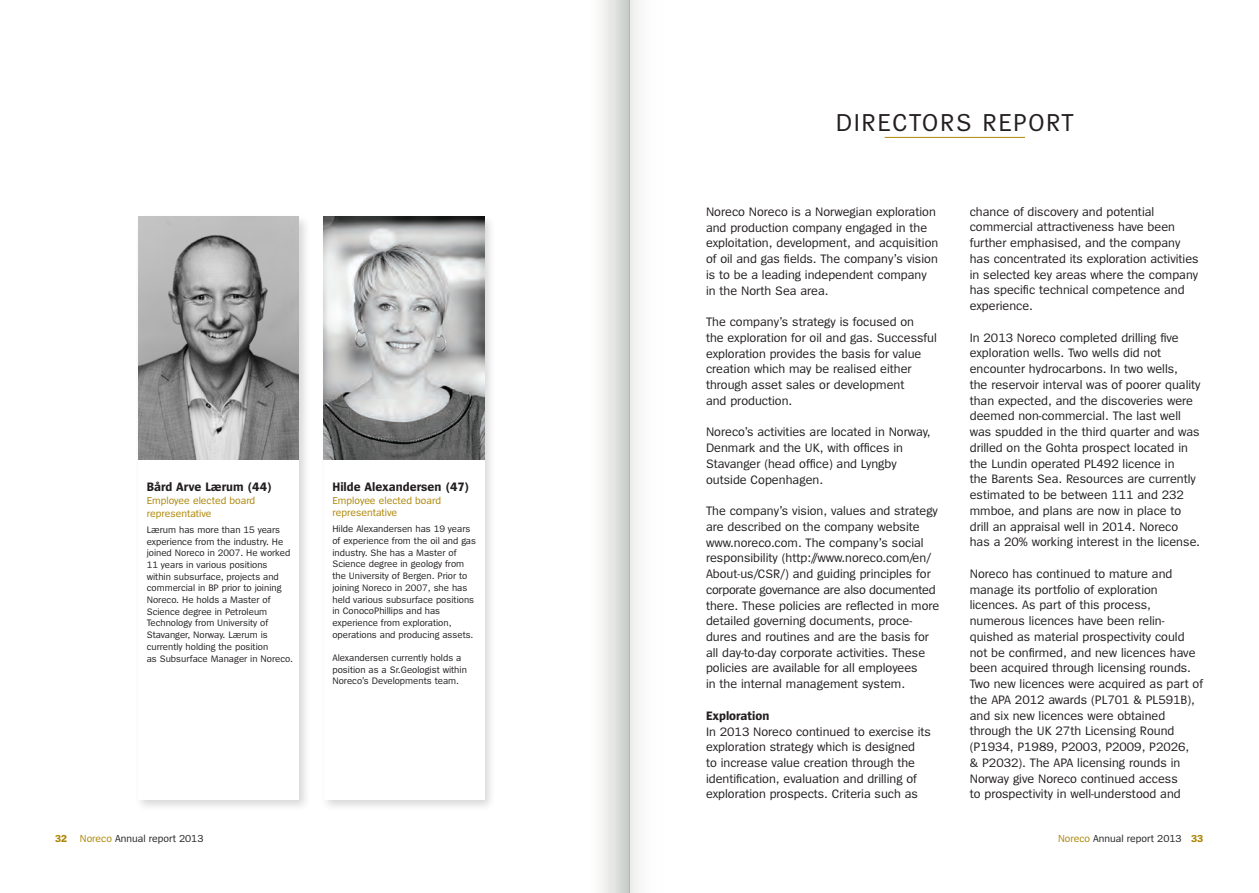
<style>
.page{position:relative;width:1259px;height:893px;background:#fff}
.page>*{position:absolute;margin:0;border:0;box-sizing:border-box;transform-origin:0 0}
.t1{font:25.5px "Spiegel";letter-spacing:.06em;color:#231f20}
.Brødtekst_1{font:12.75px/15.8px "Spiegel";color:#231f20}
.Brødtekst_1-2{font:700 12.75px "Spiegel";color:#231f20}
.t2{font:10.5px/12.6px "Spiegel";color:#ad8504}
.t3{font:10.5px "Spiegel";color:#231f20}
.t4{font:9.75px/11.7px "Spiegel";color:#231f20}
.s1{font-weight:700;color:#ad8504}
.s2{color:#ad8504}
</style>
<div class="page">
<hr style="left:884px;top:137px;width:141px;height:1px;background:#ad8504">
<div style="left:320px;top:213px;width:176px;height:599px;background:#231f20;opacity:.18"></div>
<div style="left:324px;top:217px;width:160px;height:582px;background:#fff"></div>
<img style="left:324px;top:217px;width:160px;height:242px">
<div style="left:134px;top:213px;width:177px;height:599px;background:#231f20;opacity:.18"></div>
<div style="left:138px;top:217px;width:160px;height:582px;background:#fff"></div>
<img style="left:138px;top:217px;width:160px;height:242px">
<div style="left:629px;top:0;width:52px;height:893px;background:linear-gradient(to right,#f2f3f2,#fff)"></div>
<div style="left:586px;top:0;width:43px;height:893px;background:linear-gradient(to right,#fff,#cdcfcd)"></div>
<p class="Brødtekst_1-2" style="left:147px;top:481px;width:127px">Bård Arve Lærum (44)</p>
<p class="t2" style="left:147px;top:495px;width:110px">Employee elected board representative</p>
<p class="t4" style="left:147px;top:524px;width:148px">Lærum has more than 15 years experience from the industry. He joined Noreco in 2007. He worked<br>11 years in various positions within subsurface, projects and commercial in BP prior to joining<br>Noreco. He holds a Master of<br>Science degree in Petroleum<br>Technology from University of<br>Stavanger, Norway. Lærum is currently holding the position<br>as Subsurface Manager in Noreco.</p>
<p class="Brødtekst_1-2" style="left:332px;top:480px;width:138px">Hilde Alexandersen (47)</p>
<p class="t2" style="left:332px;top:494px;width:110px">Employee elected board</p>
<p class="t2" style="left:332px;top:507px;width:66px">representative</p>
<p class="t4" style="left:332px;top:523px;width:145px">Hilde Alexandersen has 19 years of experience from the oil and gas industry. She has a Master of<br>Science degree in geology from the University of Bergen. Prior to joining Noreco in 2007, she has held various subsurface positions in ConocoPhillips and has experience from exploration, operations and producing assets.</p>
<p class="t4" style="left:332px;top:652px;width:136px">Alexandersen currently holds a position as a Sr.Geologist within<br>Noreco’s Developments team.</p>
<p class="t1" style="left:836px;top:109px;width:239px">DIRECTORS REPORT</p>
<p class="Brødtekst_1" style="left:706px;top:204px;width:234px">Noreco Noreco is a Norwegian exploration and production company engaged in the exploitation, development, and acquisition of oil and gas fields. The company’s vision is to be a leading independent company in the North Sea area.</p>
<p class="Brødtekst_1" style="left:706px;top:314px;width:232px">The company’s strategy is focused on<br>the exploration for oil and gas. Successful exploration provides the basis for value creation which may be realised either through asset sales or development<br>and production.</p>
<p class="Brødtekst_1" style="left:706px;top:425px;width:226px">Noreco’s activities are located in Norway, Denmark and the UK, with offices in Stavanger (head office) and Lyngby outside Copenhagen.</p>
<p class="Brødtekst_1" style="left:706px;top:503px;width:235px">The company’s vision, values and strategy are described on the company website www.noreco.com. The company’s social responsibility (http://www.noreco.com/en/ About-us/CSR/) and guiding principles for corporate governance are also documented there. These policies are reflected in more detailed governing documents, proce&shy;dures and routines and are the basis for all day-to-day corporate activities. These policies are available for all employees<br>in the internal management system.</p>
<p class="Brødtekst_1-2" style="left:706px;top:709px;width:65px">Exploration</p>
<p class="Brødtekst_1" style="left:706px;top:724px;width:226px">In 2013 Noreco continued to exercise its exploration strategy which is designed<br>to increase value creation through the identification, evaluation and drilling of exploration prospects. Criteria such as</p>
<p class="Brødtekst_1" style="left:969px;top:204px;width:230px">chance of discovery and potential commercial attractiveness have been further emphasised, and the company has concentrated its exploration activities in selected key areas where the company has specific technical competence and experience.</p>
<p class="Brødtekst_1" style="left:969px;top:330px;width:232px">In 2013 Noreco completed drilling five exploration wells. Two wells did not encounter hydrocarbons. In two wells,<br>the reservoir interval was of poorer quality than expected, and the discoveries were deemed non-commercial. The last well was spudded in the third quarter and was drilled on the Gohta prospect located in the Lundin operated PL492 licence in<br>the Barents Sea. Resources are currently estimated to be between 111 and 232 mmboe, and plans are now in place to drill an appraisal well in 2014. Noreco has a 20% working interest in the license.</p>
<p class="Brødtekst_1" style="left:969px;top:566px;width:235px">Noreco has continued to mature and manage its portfolio of exploration licences. As part of this process, numerous licences have been relin&shy;quished as material prospectivity could not be confirmed, and new licences have been acquired through licensing rounds.<br>Two new licences were acquired as part of the APA 2012 awards (PL701 &amp; PL591B), and six new licences were obtained through the UK 27th Licensing Round (P1934, P1989, P2003, P2009, P2026,<br>&amp; P2032). The APA licensing rounds in Norway give Noreco continued access<br>to prospectivity in well-understood and</p>
<p class="t3" style="left:55px;top:833px;width:150px"><span class="s1">32</span> <span class="s2">Noreco</span> Annual report 2013</p>
<p class="t3" style="left:1058px;top:833px;width:147px"><span class="s2">Noreco</span> Annual report 2013 <span class="s1">33</span></p>
</div>
